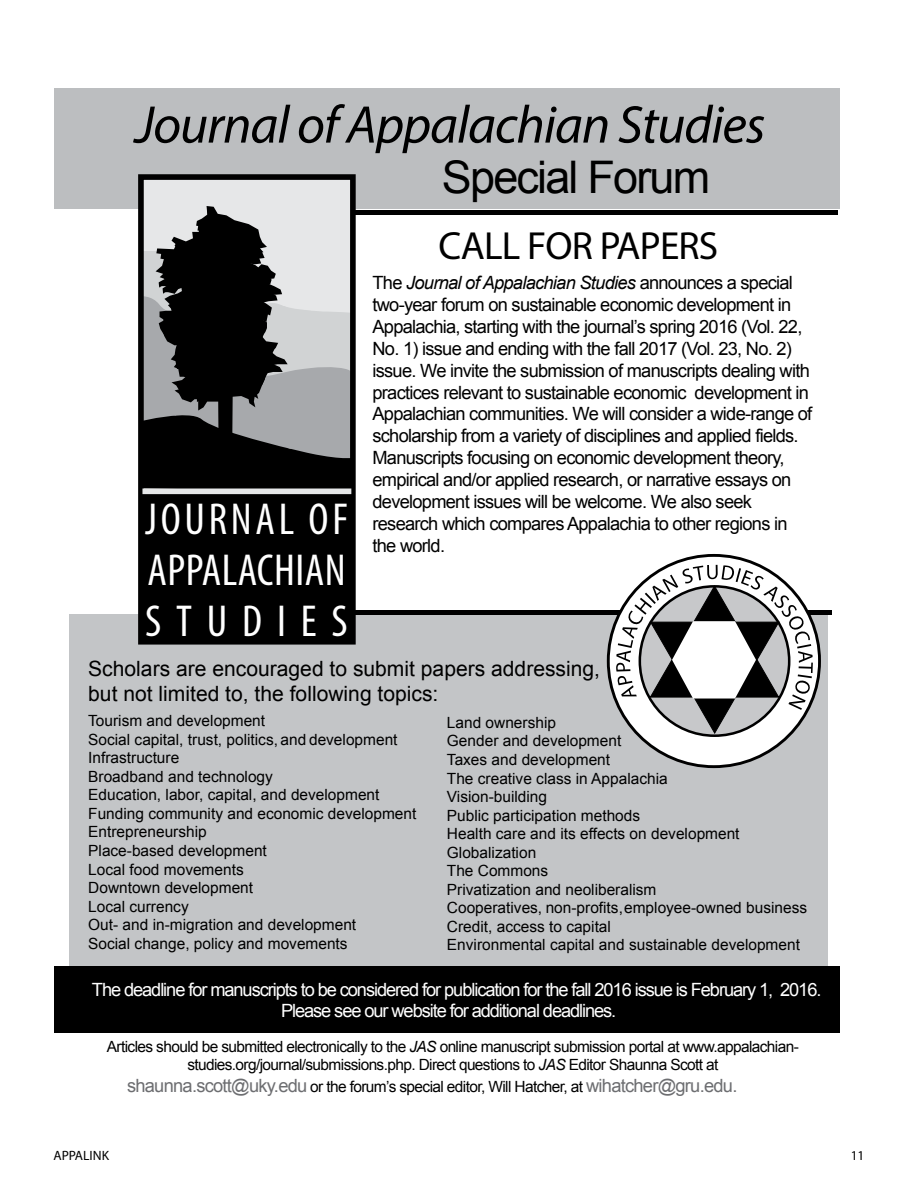
<style>
.page{position:relative;width:918px;height:1188px;background:#fff}
.page>*{position:absolute;margin:0;border:0;box-sizing:border-box;transform-origin:0 0}
.t1{font:italic 53.4px "Myriad Pro";letter-spacing:-.02em;color:#000}
.t2{font:condensed 45px/50.6px "Myriad Pro";letter-spacing:.08em;color:#fff;text-align:justify}
.t3{font:45px "Arial";letter-spacing:-.04em;color:#000}
.t4{font:39.3px "Myriad Pro";letter-spacing:-.02em;color:#000}
.t5{font:21.15px/25.3px "Arial";color:#000}
.t6{font:18.3px/21.9px "Arial";letter-spacing:-.04em;color:#000}
.t7{font:18.3px/21.9px "Arial";letter-spacing:-.06em;color:#fff}
.t8{font:15.45px/18.6px "Arial";color:#000}
.t9{font:15.45px/18.6px "Arial";letter-spacing:-.04em;color:#000;text-align:center}
.t10{font:13.5px "Myriad Pro";color:#000}
.s1{font-style:italic}
.s2{font-style:inherit}
.s3{font-size:18.3px;color:#6d6e71}
</style>
<div class="page">
<div style="left:69px;top:614px;width:759px;height:367px;background:#c3c5c7"></div>
<div style="left:54px;top:88px;width:786px;height:121px;background:#bcbec0"></div>
<div style="left:141px;top:493px;width:212px;height:147px;background:#000"></div>
<div style="left:138px;top:174px;width:218px;height:471px;border:6px solid #000"></div>
<div style="left:142px;top:489px;width:209px;height:5px;background:#e6e7e8"></div>
<hr style="left:355px;top:611px;width:477px;height:4px;background:#000">
<svg style="left:608px;top:555px;width:212px;height:212px"></svg>
<svg style="left:616px;top:565px;width:197px;height:170px"></svg>
<div style="left:54px;top:966px;width:785px;height:66px;background:#000"></div>
<hr style="left:354px;top:210px;width:484px;height:4px;background:#000">
<svg style="left:139px;top:178px;width:216px;height:313px;background:#6c6d6e"></svg>
<h1 class="t1" style="left:135px;top:92px;width:632px">Journal of Appalachian Studies</h1>
<h2 class="t3" style="left:442px;top:147px;width:270px">Special Forum</h2>
<h2 class="t2" style="left:145px;top:494px;width:204px">JOURNAL OF APPALACHIAN STUDIES</h2>
<h3 class="t4" style="left:439px;top:222px;width:281px">CALL FOR PAPERS</h3>
<p class="t6" style="left:372px;top:272px;width:441px">The <span class="s1">Journal of Appalachian Studies</span> announces a special two-year forum on sustainable economic development in Appalachia, starting with the journal’s spring 2016 (Vol. 22, No. 1) issue and ending with the fall 2017 (Vol. 23, No. 2) issue. We invite the submission of manuscripts dealing with practices relevant to sustainable economic development in Appalachian communities. We will consider a wide-range of scholarship from a variety of disciplines and applied fields.<br>Manuscripts focusing on economic development theory, empirical and/or applied research, or narrative essays on development issues will be welcome. We also seek research which compares Appalachia to other regions in the world.</p>
<h3 class="t5" style="left:88px;top:656px;width:513px">Scholars are encouraged to submit papers addressing, but not limited to, the following topics:</h3>
<p class="t8" style="left:447px;top:713px;width:362px">Land ownership<br>Gender and development<br>Taxes and development<br>The creative class in Appalachia<br>Vision-building<br>Public participation methods<br>Health care and its effects on development<br>Globalization<br>The Commons<br>Privatization and neoliberalism<br>Cooperatives, non-profits, employee-owned business<br>Credit, access to capital<br>Environmental capital and sustainable development</p>
<p class="t8" style="left:88px;top:712px;width:330px">Tourism and development<br>Social capital, trust, politics, and development<br>Infrastructure<br>Broadband and technology<br>Education, labor, capital, and development<br>Funding community and economic development<br>Entrepreneurship<br>Place-based development<br>Local food movements<br>Downtown development<br>Local currency<br>Out- and in-migration and development<br>Social change, policy and movements</p>
<p class="t7" style="left:281px;top:978px;width:542px;text-indent:-189px">The deadline for manuscripts to be considered for publication for the <span class="s2">fall</span> 2016 issue is <span class="s2">February 1,</span> 201<span class="s2">6</span>.<br>Please see our website for additional deadlines.</p>
<p class="t9" style="left:107px;top:1037px;width:693px">Articles should be submitted electronically to the <span class="s1">JAS</span> online manuscript submission portal at www.appalachian&shy;studies.org/journal/submissions.php. Direct questions to <span class="s1">JAS</span> Editor Shaunna Scott at</p>
<p class="t9" style="left:127px;top:1077px;width:612px"><span class="s3">shaunna.scott@uky.edu</span> or the forum’s special editor, Will Hatcher, at <span class="s3">wihatcher@gru.</span><span class="s3">edu.</span></p>
<p class="t10" style="left:53px;top:1147px;width:57px">APPALINK</p>
<p class="t10" style="left:851px;top:1147px;width:15px">11</p>
</div>
